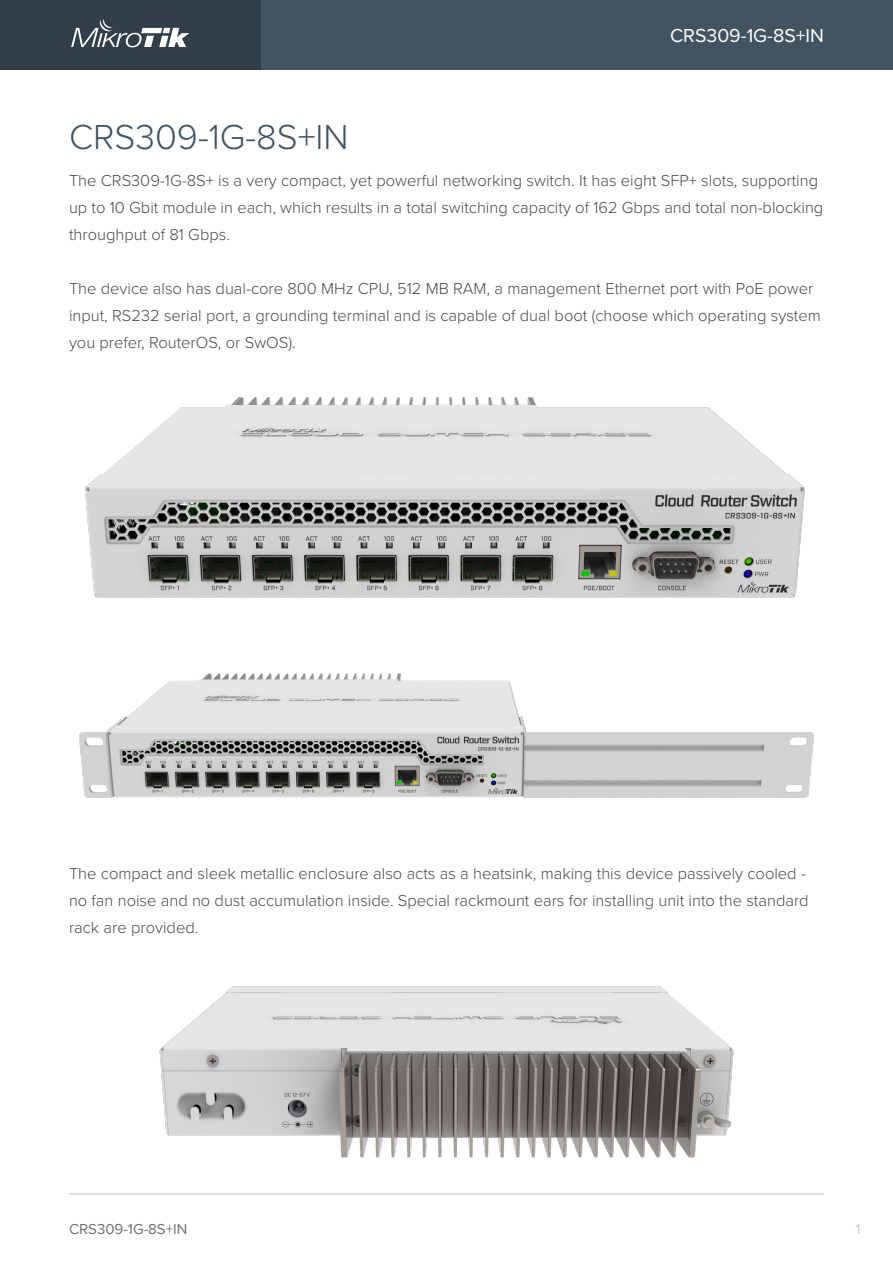
<style>
.page{position:relative;width:893px;height:1263px;background:#fff}
.page>*{position:absolute;margin:0;border:0;box-sizing:border-box;transform-origin:0 0}
.Lielie_virsraksti_20{font:300 36px "Proxima Nova";color:#425361}
.t1{font:19.5px "Proxima Nova";color:#fff}
.Teksts{font:300 16.5px/27px "Proxima Nova";color:#4a4a4a}
.t2{font:15px "Proxima Nova";color:#6f7070}
.t3{font:15px "Proxima Nova";color:#c7c8ca}
</style>
<div class="page">
<div style="left:0;top:0;width:893px;height:69px;background:#425361"></div>
<div style="left:0;top:0;width:260px;height:69px;background:#313f4a"></div>
<svg style="left:71px;top:19px;width:118px;height:28px"></svg>
<hr style="left:69px;top:1194px;width:755px;height:1px;background:#bcbdc0">
<img style="left:85px;top:397px;width:720px;height:201px">
<img style="left:79px;top:673px;width:735px;height:125px">
<img style="left:159px;top:986px;width:575px;height:172px">
<p class="t1" style="left:670px;top:21px;width:155px">CRS309-1G-8S+IN</p>
<p class="Lielie_virsraksti_20" style="left:69px;top:110px;width:281px">CRS309-1G-8S+IN</p>
<p class="Teksts" style="left:69px;top:166px;width:756px">The CRS309-1G-8S+ is a very compact, yet powerful networking switch. It has eight SFP+ slots, supporting up to 10 Gbit module in each, which results in a total switching capacity of 162 Gbps and total non-blocking throughput of 81 Gbps.</p>
<p class="Teksts" style="left:69px;top:274px;width:753px">The device also has dual-core 800 MHz CPU, 512 MB RAM, a management Ethernet port with PoE power input, RS232 serial port, a grounding terminal and is capable of dual boot (choose which operating system you prefer, RouterOS, or SwOS).</p>
<p class="Teksts" style="left:69px;top:859px;width:741px">The compact and sleek metallic enclosure also acts as a heatsink, making this device passively cooled - no fan noise and no dust accumulation inside. Special rackmount ears for installing unit into the standard rack are provided.</p>
<p class="t2" style="left:69px;top:1218px;width:120px">CRS309-1G-8S+IN</p>
<p class="t3" style="left:855px;top:1218px;width:7px">1</p>
</div>
